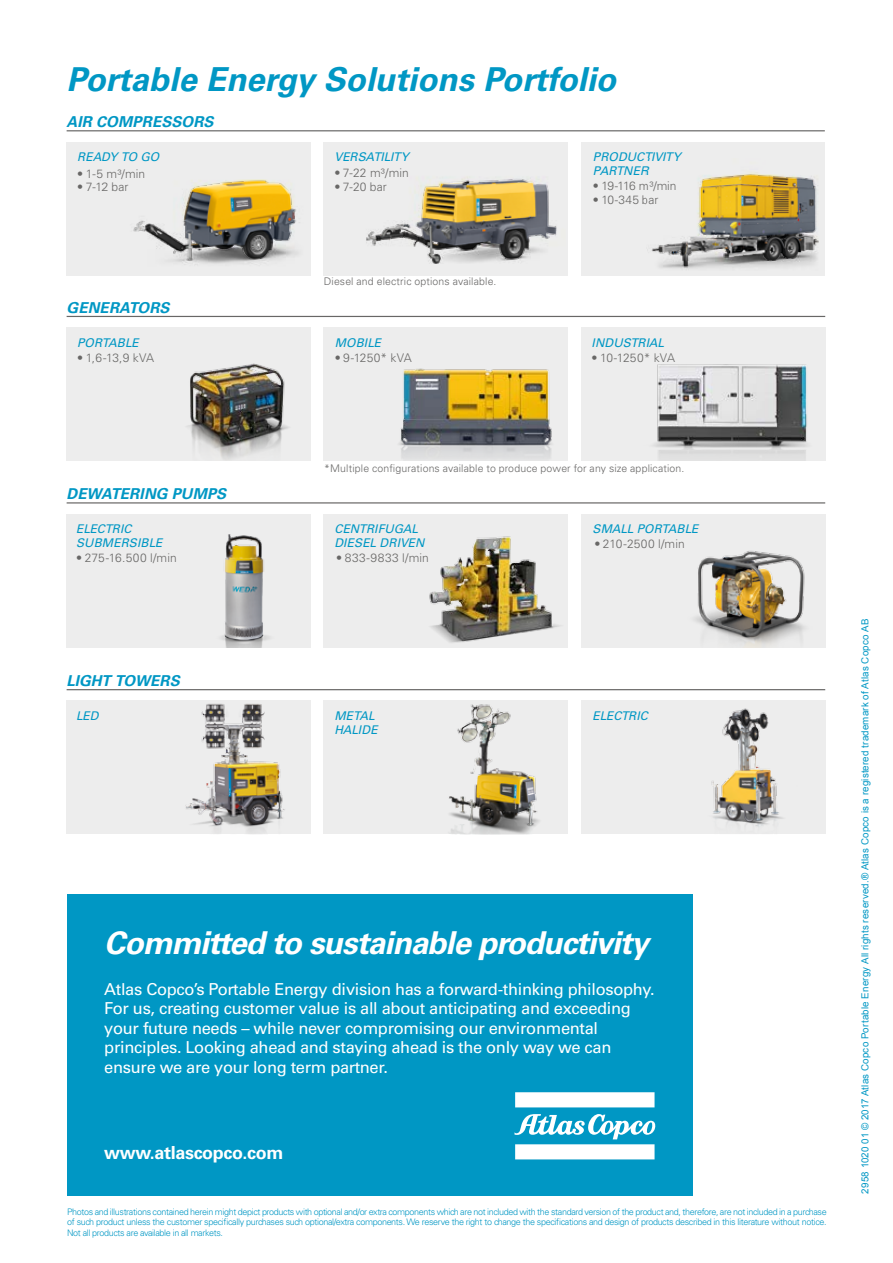
<style>
.page{position:relative;width:893px;height:1263px;background:#fff}
.page>*{position:absolute;margin:0;border:0;box-sizing:border-box;transform-origin:0 0}
.t1{font:italic 700 33px "Univers LT Std";color:#0097c4}
.t2{font:italic 700 31.5px "Univers LT Std";letter-spacing:-.03em;color:#fff}
.t3{font:700 18px "Univers LT Std";letter-spacing:-.02em;color:#fff}
.t4{font:16.5px/19.5px "Univers LT Std";letter-spacing:-.02em;color:#fff}
.t5{font:italic 700 15px "Univers LT Std";letter-spacing:.01em;color:#0097c4}
.t6{font:italic 12px/13.5px "Univers LT Std";letter-spacing:-.005em;color:#0097c4}
.t7{font:300 12px "Univers LT Std";letter-spacing:.005em;color:#686766}
.t8{font:300 12px "Univers LT Std";letter-spacing:.04em;color:#686766}
.t9{font:300 12px "Univers LT Std";letter-spacing:-.03em;color:#686766}
.t10{font:300 10.5px "Univers LT Std";letter-spacing:.015em;color:#686766}
.t11{font:9.75px "Arial";letter-spacing:.02em;color:#0097c4}
.t12{font:300 9px/10.5px "Univers LT Std";letter-spacing:-.04em;color:#0097c4;text-align:justify}
</style>
<div class="page">
<div style="left:67px;top:142px;width:244px;height:133px;background:#ededed"></div>
<div style="left:67px;top:894px;width:625px;height:302px;background:#0097c4"></div>
<svg style="left:515px;top:1092px;width:139px;height:15px;background:#fafdfd"></svg>
<svg style="left:514px;top:1114px;width:142px;height:45px"></svg>
<hr style="left:67px;top:689px;width:758px;height:1px;background:#686766">
<div style="left:67px;top:701px;width:244px;height:133px;background:#ededed"></div>
<div style="left:324px;top:701px;width:244px;height:133px;background:#ededed"></div>
<div style="left:581px;top:701px;width:244px;height:133px;background:#ededed"></div>
<img style="left:711px;top:708px;width:72px;height:119px">
<img style="left:185px;top:703px;width:100px;height:130px">
<hr style="left:67px;top:130px;width:758px;height:1px;background:#686766">
<div style="left:324px;top:142px;width:244px;height:133px;background:#ededed"></div>
<div style="left:581px;top:142px;width:244px;height:133px;background:#ededed"></div>
<img style="left:651px;top:172px;width:168px;height:97px">
<img style="left:366px;top:177px;width:191px;height:87px">
<div style="left:67px;top:327px;width:244px;height:134px;background:#ededed"></div>
<div style="left:324px;top:327px;width:244px;height:134px;background:#ededed"></div>
<div style="left:581px;top:327px;width:244px;height:134px;background:#ededed"></div>
<hr style="left:67px;top:316px;width:758px;height:1px;background:#686766">
<img style="left:187px;top:363px;width:102px;height:97px">
<img style="left:399px;top:368px;width:153px;height:91px">
<img style="left:653px;top:352px;width:173px;height:109px">
<div style="left:67px;top:514px;width:244px;height:133px;background:#ededed"></div>
<div style="left:324px;top:514px;width:244px;height:133px;background:#ededed"></div>
<div style="left:581px;top:514px;width:244px;height:133px;background:#ededed"></div>
<hr style="left:67px;top:502px;width:758px;height:1px;background:#686766">
<img style="left:429px;top:536px;width:131px;height:107px">
<img style="left:694px;top:547px;width:132px;height:100px">
<img style="left:221px;top:534px;width:49px;height:113px">
<img style="left:133px;top:179px;width:165px;height:86px">
<img style="left:449px;top:704px;width:91px;height:130px">
<h1 class="t1" style="left:67px;top:60px;width:551px">Portable Energy Solutions Portfolio</h1>
<h3 class="t5" style="left:67px;top:113px;width:149px">AIR COMPRESSORS</h3>
<h3 class="t6" style="left:77px;top:151px;width:83px">READY TO GO</h3>
<h3 class="t7" style="left:77px;top:166px;width:70px">• 1-5 m³/min</h3>
<h3 class="t7" style="left:77px;top:180px;width:53px">• 7-12 bar</h3>
<h3 class="t5" style="left:67px;top:299px;width:104px">GENERATORS</h3>
<h3 class="t6" style="left:77px;top:336px;width:63px">PORTABLE</h3>
<h3 class="t7" style="left:77px;top:350px;width:78px">• 1,6-13,9 kVA</h3>
<h3 class="t6" style="left:334px;top:150px;width:76px">VERSATILITY</h3>
<h3 class="t7" style="left:334px;top:166px;width:76px">• 7-22 m³/min</h3>
<h3 class="t7" style="left:334px;top:179px;width:54px">• 7-20 bar</h3>
<p class="t10" style="left:324px;top:275px;width:174px">Diesel and electric options available.</p>
<h3 class="t6" style="left:335px;top:336px;width:48px">MOBILE</h3>
<h3 class="t7" style="left:335px;top:350px;width:79px">• 9-1250* kVA</h3>
<h3 class="t6" style="left:593px;top:150px;width:89px">PRODUCTIVITY<br>PARTNER</h3>
<h3 class="t9" style="left:593px;top:179px;width:85px">• 19-116 m³/min</h3>
<h3 class="t7" style="left:593px;top:192px;width:67px">• 10-345 bar</h3>
<h3 class="t6" style="left:591px;top:336px;width:74px">INDUSTRIAL</h3>
<h3 class="t7" style="left:591px;top:350px;width:85px">• 10-1250* kVA</h3>
<h3 class="t5" style="left:67px;top:485px;width:161px">DEWATERING PUMPS</h3>
<h3 class="t6" style="left:76px;top:522px;width:88px">ELECTRIC<br>SUBMERSIBLE</h3>
<h3 class="t7" style="left:76px;top:551px;width:102px">• 275-16.500 l/min</h3>
<p class="t10" style="left:324px;top:462px;width:362px">*Multiple configurations available to produce power for any size application.</p>
<h3 class="t6" style="left:334px;top:523px;width:92px">CENTRIFUGAL<br>DIESEL DRIVEN</h3>
<h3 class="t8" style="left:336px;top:551px;width:94px">• 833-9833 l/min</h3>
<h3 class="t6" style="left:593px;top:523px;width:107px">SMALL PORTABLE</h3>
<h3 class="t7" style="left:594px;top:537px;width:92px">• 210-2500 l/min</h3>
<h3 class="t5" style="left:67px;top:672px;width:115px">LIGHT TOWERS</h3>
<h3 class="t6" style="left:76px;top:709px;width:24px">LED</h3>
<h3 class="t6" style="left:334px;top:709px;width:45px">METAL<br>HALIDE</h3>
<h3 class="t6" style="left:593px;top:709px;width:57px">ELECTRIC</h3>
<h2 class="t2" style="left:104px;top:925px;width:546px">Committed to sustainable productivity</h2>
<p class="t4" style="left:104px;top:979px;width:552px">Atlas Copco’s Portable Energy division has a forward-thinking philosophy.<br>For us, creating customer value is all about anticipating and exceeding your future needs – while never compromising our environmental principles. Looking ahead and staying ahead is the only way we can ensure we are your long term partner.</p>
<h3 class="t3" style="left:104px;top:1142px;width:181px">www.atlascopco.com</h3>
<p class="t12" style="left:67px;top:1206px;width:761px">Photos and illustrations contained herein might depict products with optional and/or extra components which are not included with the standard version of the product and, therefore, are not included in a purchase of such product unless the customer specifically purchases such optional/extra components. We reserve the right to change the specifications and design of products described in this literature without notice.<br>Not all products are available in all markets.</p>
<p class="t11" style="left:858px;top:1194px;width:577px;rotate:-90deg">2958 1020 01 © 2017 Atlas Copco Portable Energy All rights reserved.® Atlas Copco is a registered trademark of Atlas Copco AB</p>
</div>
